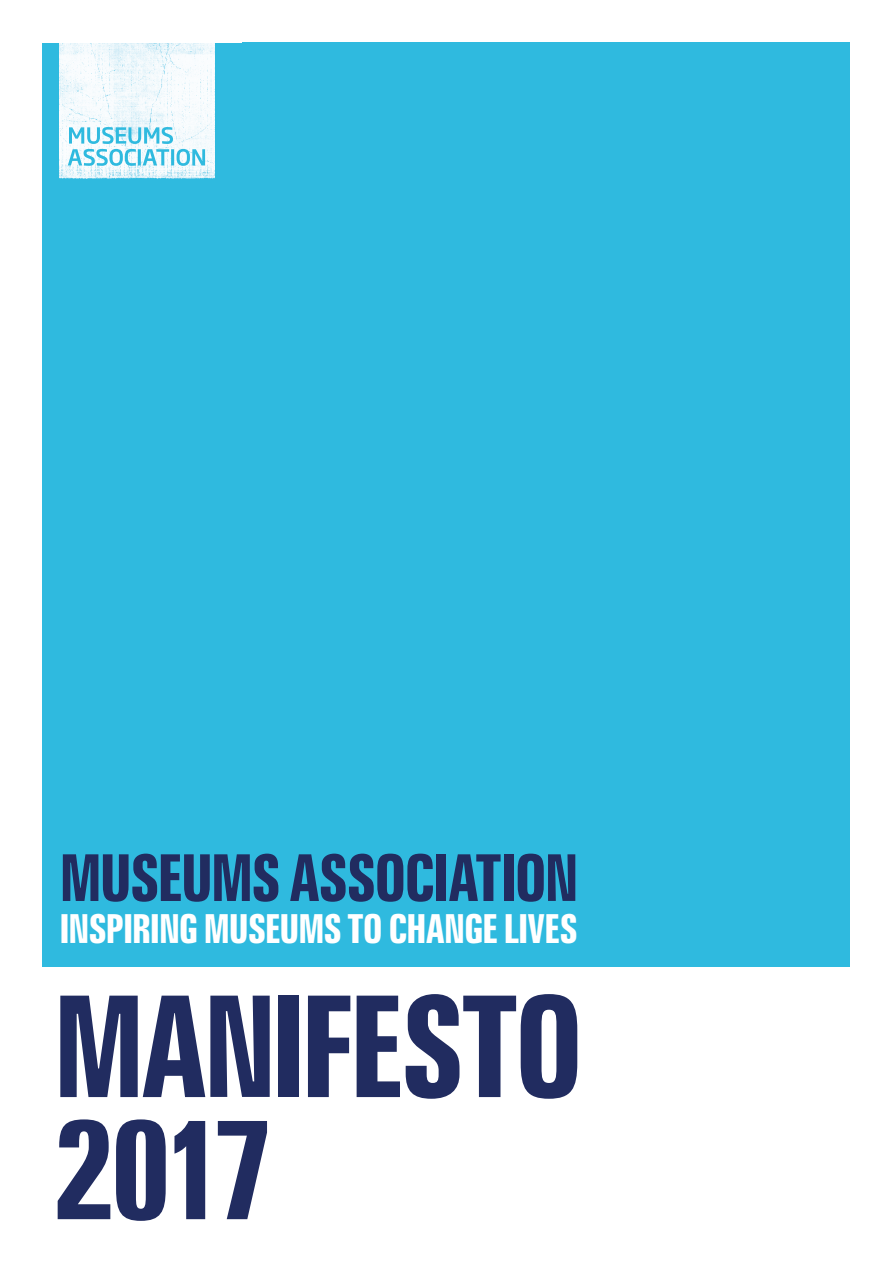
<style>
.page{position:relative;width:893px;height:1263px;background:#fff}
.page>*{position:absolute;margin:0;border:0;box-sizing:border-box;transform-origin:0 0}
.t1{font:700 extra-condensed 140.85px/122.1px "Zurich BT";letter-spacing:-.035em;color:#212c60}
.t2{font:700 extra-condensed 64.8px "Zurich BT";letter-spacing:-.03em;color:#212c60}
.t3{font:700 extra-condensed 40.05px "Zurich BT";letter-spacing:-.025em;color:#fff}
</style>
<div class="page">
<div style="left:43px;top:43px;width:807px;height:991px;background:#2fbadf"></div>
<div style="left:0;top:967px;width:892px;height:296px;background:#fff"></div>
<img style="left:60px;top:43px;width:155px;height:135px">
<svg style="left:68px;top:127px;width:137px;height:39px"></svg>
<h2 class="t2" style="left:60px;top:841px;width:521px">MUSEUMS ASSOCIATION</h2>
<p class="t3" style="left:60px;top:906px;width:520px">INSPIRING MUSEUMS TO CHANGE LIVES</p>
<h1 class="t1" style="left:53px;top:987px;width:533px">MANIFESTO<br>2017</h1>
</div>
